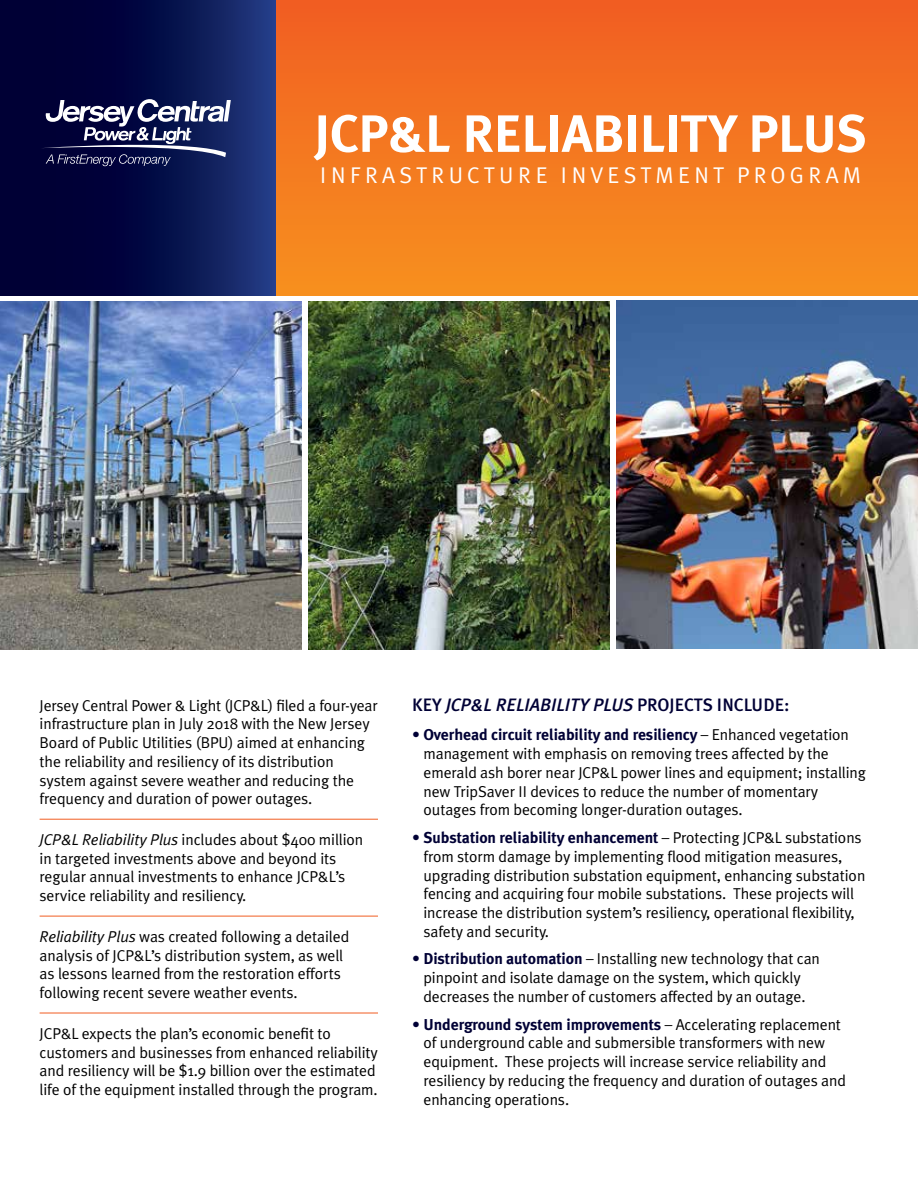
<style>
.page{position:relative;width:918px;height:1188px;background:#fff}
.page>*{position:absolute;margin:0;border:0;box-sizing:border-box;transform-origin:0 0}
.t1{font:52.5px "Meta Plus Bold Caps";letter-spacing:-.01em;color:#fff}
.t2{font:22.8px "Meta Plus Normal";letter-spacing:.185em;color:#fff}
.t3{font:italic 18px "Meta Plus Medium Caps";letter-spacing:-.005em;color:#000035}
.t4{font:15.75px/18.8px "Meta Plus Normal";letter-spacing:-.005em;color:#000}
.s1{font-style:italic}
.s2{font-family:"Meta Plus";font-weight:500;font-style:normal}
.s3{color:#000035}
.s4{font-family:"Meta Plus";font-weight:700;color:#000035}
</style>
<div class="page">
<img style="left:616px;top:300px;width:302px;height:348px">
<div style="left:0;top:0;width:918px;height:295px;background:linear-gradient(to bottom,#f15e22,#f7911e)"></div>
<svg style="left:0;top:0;width:275px;height:295px;background:#08114c"></svg>
<hr style="left:40px;top:819px;width:338px;height:1px;background:#f15d22">
<hr style="left:40px;top:916px;width:338px;height:1px;background:#f15d22">
<hr style="left:40px;top:1013px;width:338px;height:1px;background:#f15d22">
<svg style="left:40px;top:99px;width:198px;height:67px"></svg>
<img style="left:308px;top:301px;width:302px;height:349px">
<img style="left:0;top:301px;width:302px;height:349px">
<p class="t1" style="left:314px;top:103px;width:554px">JCP&amp;L RELIABILITY PLUS</p>
<p class="t2" style="left:320px;top:162px;width:542px">INFRASTRUCTURE INVESTMENT PROGRAM</p>
<p class="t4" style="left:40px;top:696px;width:340px">Jersey Central Power &amp; Light (JCP&amp;L) filed a four-year infrastructure plan in July 2018 with the New Jersey Board of Public Utilities (BPU) aimed at enhancing the reliability and resiliency of its distribution system against severe weather and reducing the frequency and duration of power outages.</p>
<p class="t4" style="left:40px;top:830px;width:325px"><span class="s1">JCP&amp;L Reliability Plus</span> includes about $400 million in targeted investments above and beyond its regular annual investments to enhance JCP&amp;L’s service reliability and resiliency.</p>
<p class="t4" style="left:40px;top:927px;width:311px"><span class="s1">Reliability Plus</span> was created following a detailed analysis of JCP&amp;L’s distribution system, as well as lessons learned from the restoration efforts following recent severe weather events.</p>
<p class="t4" style="left:40px;top:1024px;width:340px">JCP&amp;L expects the plan’s economic benefit to customers and businesses from enhanced reliability and resiliency will be $1.9 billion over the estimated life of the equipment installed through the program.</p>
<p class="t3" style="left:412px;top:695px;width:379px"><span class="s2">KEY</span> JCP&amp;L RELIABILITY PLUS <span class="s2">PROJECTS INCLUDE:</span></p>
<p class="t4" style="left:423px;top:725px;width:444px;text-indent:-11px"><span class="s3">•</span> <span class="s4">Overhead circuit reliability and resiliency</span> – Enhanced vegetation management with emphasis on removing trees affected by the emerald ash borer near JCP&amp;L power lines and equipment; installing new TripSaver II devices to reduce the number of momentary outages from becoming longer-duration outages.</p>
<p class="t4" style="left:423px;top:828px;width:443px;text-indent:-11px"><span class="s3">•</span> <span class="s4">Substation reliability enhancement</span> – Protecting JCP&amp;L substations from storm damage by implementing flood mitigation measures, upgrading distribution substation equipment, enhancing substation fencing and acquiring four mobile substations. These projects will increase the distribution system’s resiliency, operational flexibility, safety and security.</p>
<p class="t4" style="left:412px;top:949px;width:409px;text-align:center"><span class="s3">•</span> <span class="s4">Distribution automation</span> – Installing new technology that can pinpoint and isolate damage on the system, which quickly decreases the number of customers affected by an outage.</p>
<p class="t4" style="left:423px;top:1015px;width:424px;text-indent:-11px"><span class="s3">•</span> <span class="s4">Underground system improvements</span> – Accelerating replacement of underground cable and submersible transformers with new equipment. These projects will increase service reliability and resiliency by reducing the frequency and duration of outages and enhancing operations.</p>
</div>
